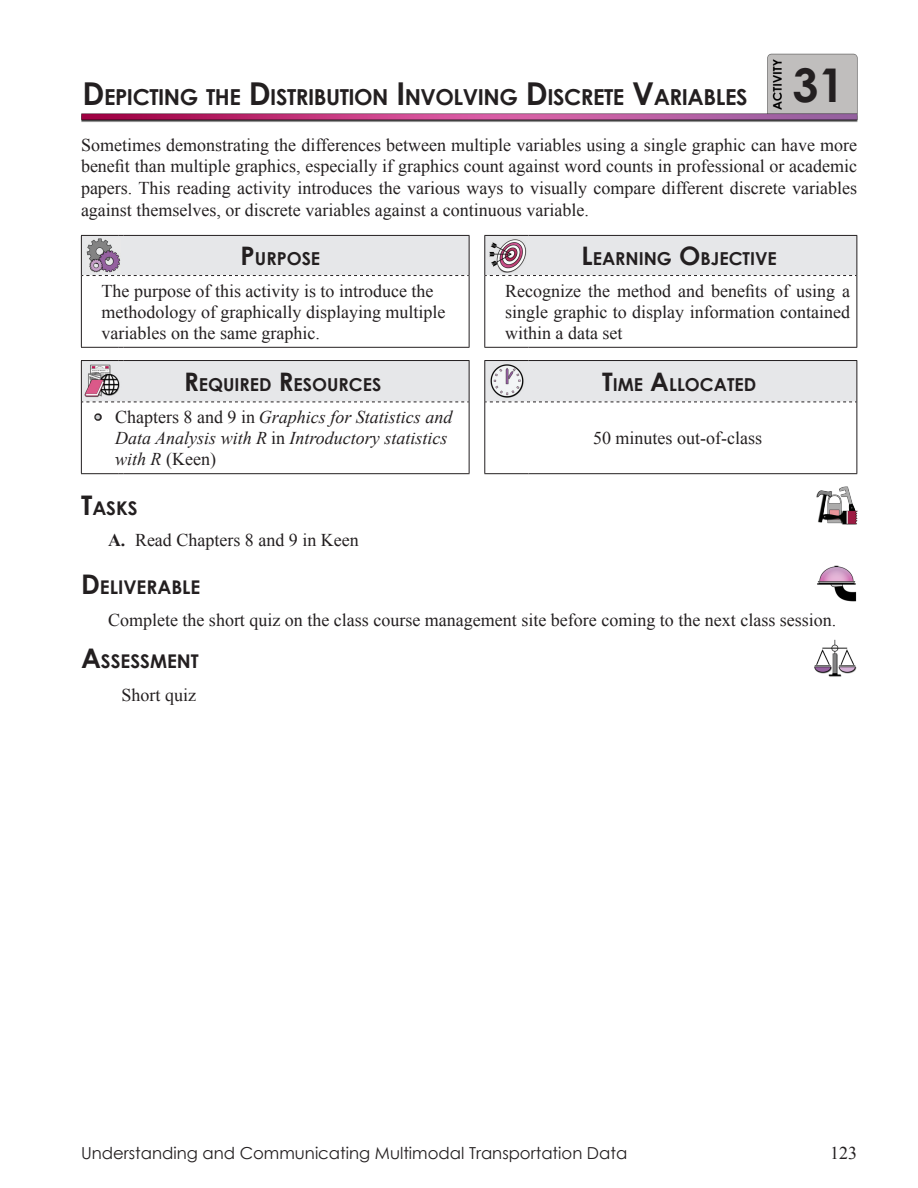
<style>
.page{position:relative;width:918px;height:1188px;background:#fff}
.page>*{position:absolute;margin:0;border:0;box-sizing:border-box;transform-origin:0 0}
.t1{font:700 22.05px "Century Gothic";letter-spacing:-.02em;color:#231f20}
.t2{font:700 18.9px "Century Gothic";color:#231f20}
.Chapter_Intro{font:18px/21.6px "Times New Roman";color:#231f20;text-align:justify}
.Chapter_Bullets{font:18px/21px "Times New Roman";color:#231f20}
.Chapter_Bullets-2{font:italic 18px/21px "Times New Roman";color:#231f20}
.t3{font:700 17.85px "Century Gothic";color:#231f20}
.t4{font:16.5px "Century Gothic";color:#231f20}
.s1{font-size:31.5px}
.s2{font-size:46.5px}
.s3{font-size:25.5px}
.s4{font-style:normal;color:#d1d2d4}
.s5{font-style:normal}
.s6{font-size:27px}
.s7{font-weight:700}
</style>
<div class="page">
<img style="left:82px;top:54px;width:775px;height:68px">
<svg style="left:82px;top:236px;width:774px;height:166px"></svg>
<hr style="left:81px;top:235px;width:38px;height:1px;background:#231f20">
<hr style="left:81px;top:236px;width:1px;height:40px;background:#231f20">
<hr style="left:123px;top:235px;width:347px;height:1px;background:#231f20">
<hr style="left:469px;top:236px;width:1px;height:40px;background:#231f20">
<hr style="left:81px;top:276px;width:1px;height:71px;background:#231f20">
<hr style="left:469px;top:276px;width:1px;height:71px;background:#231f20">
<hr style="left:81px;top:347px;width:38px;height:1px;background:#231f20">
<hr style="left:123px;top:347px;width:347px;height:1px;background:#231f20">
<hr style="left:484px;top:235px;width:45px;height:1px;background:#231f20">
<hr style="left:484px;top:236px;width:1px;height:40px;background:#231f20">
<hr style="left:529px;top:235px;width:328px;height:1px;background:#231f20">
<hr style="left:856px;top:236px;width:1px;height:40px;background:#231f20">
<hr style="left:484px;top:276px;width:1px;height:71px;background:#231f20">
<hr style="left:856px;top:276px;width:1px;height:71px;background:#231f20">
<hr style="left:484px;top:347px;width:45px;height:1px;background:#231f20">
<hr style="left:529px;top:347px;width:328px;height:1px;background:#231f20">
<hr style="left:484px;top:360px;width:45px;height:1px;background:#231f20">
<hr style="left:484px;top:361px;width:1px;height:41px;background:#231f20">
<hr style="left:529px;top:360px;width:328px;height:1px;background:#231f20">
<hr style="left:856px;top:361px;width:1px;height:41px;background:#231f20">
<hr style="left:81px;top:360px;width:38px;height:1px;background:#231f20">
<hr style="left:81px;top:361px;width:1px;height:41px;background:#231f20">
<hr style="left:123px;top:360px;width:347px;height:1px;background:#231f20">
<hr style="left:469px;top:361px;width:1px;height:41px;background:#231f20">
<hr style="left:81px;top:402px;width:1px;height:71px;background:#231f20">
<hr style="left:469px;top:402px;width:1px;height:71px;background:#231f20">
<hr style="left:81px;top:473px;width:38px;height:1px;background:#231f20">
<hr style="left:123px;top:473px;width:347px;height:1px;background:#231f20">
<hr style="left:484px;top:402px;width:1px;height:71px;background:#231f20">
<hr style="left:856px;top:402px;width:1px;height:71px;background:#231f20">
<hr style="left:484px;top:473px;width:45px;height:1px;background:#231f20">
<hr style="left:529px;top:473px;width:328px;height:1px;background:#231f20">
<svg style="left:485px;top:275px;width:371px;height:1px"></svg>
<svg style="left:485px;top:402px;width:371px;height:1px"></svg>
<svg style="left:82px;top:402px;width:387px;height:1px"></svg>
<svg style="left:82px;top:275px;width:387px;height:1px"></svg>
<img style="left:86px;top:239px;width:34px;height:33px">
<img style="left:487px;top:238px;width:39px;height:35px">
<img style="left:85px;top:363px;width:37px;height:34px">
<img style="left:488px;top:363px;width:38px;height:37px">
<svg style="left:94px;top:413px;width:8px;height:8px"></svg>
<img style="left:816px;top:486px;width:41px;height:39px">
<img style="left:817px;top:565px;width:40px;height:37px">
<img style="left:814px;top:639px;width:43px;height:38px">
<p class="t1" style="left:83px;top:80px;width:764px"><span class="s1">D</span> EPICTING THE <span class="s1">D</span>ISTRIBUTION <span class="s1">I</span> NVOLVING <span class="s1">D</span>ISCRETE <span class="s1">V</span>ARIABLES <span class="s2">31</span></p>
<p class="Chapter_Intro" style="left:81px;top:134px;width:778px">Sometimes demonstrating the differences between multiple variables using a single graphic can have more benefit than multiple graphics, especially if graphics count against word counts in professional or academic papers. This reading activity introduces the various ways to visually compare different discrete variables against themselves, or discrete variables against a continuous variable.</p>
<p class="t3" style="left:241px;top:245px;width:81px"><span class="s3">P</span>URPOSE</p>
<p class="t3" style="left:582px;top:245px;width:197px"><span class="s3">L</span>EARNING <span class="s3">O</span>BJECTIVE</p>
<p class="Chapter_Bullets" style="left:102px;top:280px;width:345px">The purpose of this activity is to introduce the methodology of graphically displaying multiple variables on the same graphic.</p>
<p class="Chapter_Bullets" style="left:505px;top:280px;width:347px;text-align:justify">Recognize the method and benefits of using a single graphic to display information contained within a data set</p>
<p class="t3" style="left:184px;top:371px;width:199px"><span class="s3">R</span>EQUIRED <span class="s3">R</span>ESOURCES</p>
<p class="t3" style="left:602px;top:371px;width:156px"><span class="s3">T</span>IME <span class="s3">A</span>LLOCATED</p>
<p class="Chapter_Bullets-2" style="left:115px;top:406px;width:339px;text-indent:-20px"><span class="s4">•</span> <span class="s5">Chapters 8 and 9 in</span> Graphics for Statistics and<br>Data Analysis with R <span class="s5">in</span> Introductory statistics with R <span class="s5">(Keen)</span></p>
<p class="Chapter_Intro" style="left:593px;top:427px;width:170px">50 minutes out-of-class</p>
<p class="t2" style="left:81px;top:494px;width:58px"><span class="s6">T</span>ASKS</p>
<p class="Chapter_Intro" style="left:108px;top:529px;width:252px"><span class="s7">A.</span> Read Chapters 8 and 9 in Keen</p>
<p class="t2" style="left:81px;top:573px;width:121px"><span class="s6">D</span> ELIVERABLE</p>
<p class="Chapter_Intro" style="left:108px;top:609px;width:730px">Complete the short quiz on the class course management site before coming to the next class session.</p>
<p class="t2" style="left:81px;top:647px;width:119px"><span class="s6">A</span>SSESSMENT</p>
<p class="Chapter_Intro" style="left:122px;top:684px;width:76px">Short quiz</p>
<p class="t4" style="left:81px;top:1141px;width:548px">Understanding and Communicating Multimodal Transportation Data</p>
<p class="Chapter_Intro" style="left:830px;top:1142px;width:28px">123</p>
</div>
